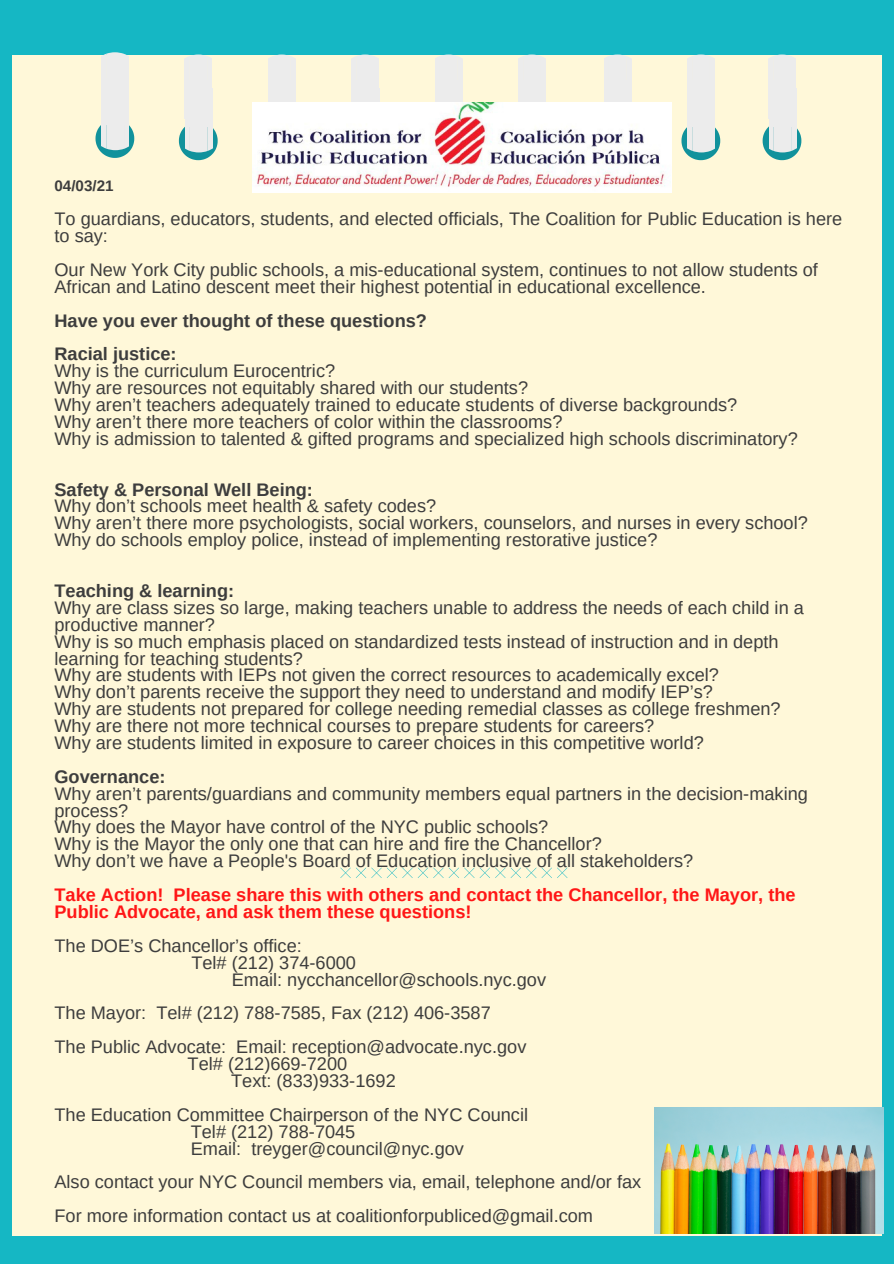
<style>
.page{position:relative;width:894px;height:1264px;background:#fff}
.page>*{position:absolute;margin:0;border:0;box-sizing:border-box;transform-origin:0 0}
.t1{font:18.15px/17px "Arimo";color:#3d3d3d}
.t2{font:700 18.15px/17px "Arimo";color:#ff1616}
.t3{font:700 18.15px "Arimo";color:#3d3d3d}
.t4{font:700 15.15px "Arimo";color:#3d3d3d}
</style>
<div class="page">
<div style="left:0;top:0;width:893px;height:1263px;background:#15b7c4"></div>
<div style="left:13px;top:55px;width:868px;height:1180px;background:#fff8d9"></div>
<svg style="left:340px;top:867px;width:227px;height:11px"></svg>
<div style="left:102px;top:93px;width:27px;height:31px;background:#ececec"></div>
<svg style="left:95px;top:119px;width:39px;height:39px"></svg>
<div style="left:102px;top:86px;width:27px;height:7px;background:#ececec"></div>
<div style="left:101px;top:78px;width:27px;height:31px;background:#ececec"></div>
<svg style="left:101px;top:52px;width:27px;height:26px"></svg>
<div style="left:101px;top:109px;width:27px;height:7px;background:#ececec"></div>
<div style="left:185px;top:95px;width:27px;height:31px;background:#ececec"></div>
<svg style="left:179px;top:121px;width:38px;height:39px"></svg>
<div style="left:185px;top:80px;width:27px;height:31px;background:#ececec"></div>
<svg style="left:185px;top:55px;width:27px;height:25px"></svg>
<div style="left:268px;top:80px;width:27px;height:31px;background:#ececec"></div>
<svg style="left:268px;top:55px;width:27px;height:25px"></svg>
<div style="left:352px;top:95px;width:27px;height:31px;background:#ececec"></div>
<div style="left:352px;top:88px;width:27px;height:8px;background:#ececec"></div>
<div style="left:351px;top:80px;width:27px;height:31px;background:#ececec"></div>
<svg style="left:351px;top:55px;width:27px;height:25px"></svg>
<div style="left:435px;top:80px;width:27px;height:31px;background:#ececec"></div>
<svg style="left:435px;top:55px;width:27px;height:25px"></svg>
<div style="left:518px;top:80px;width:27px;height:31px;background:#ececec"></div>
<svg style="left:518px;top:55px;width:27px;height:25px"></svg>
<div style="left:604px;top:80px;width:27px;height:31px;background:#ececec"></div>
<svg style="left:604px;top:55px;width:27px;height:25px"></svg>
<div style="left:687px;top:95px;width:27px;height:31px;background:#ececec"></div>
<svg style="left:681px;top:121px;width:39px;height:39px"></svg>
<div style="left:687px;top:80px;width:27px;height:31px;background:#ececec"></div>
<svg style="left:687px;top:55px;width:27px;height:25px"></svg>
<div style="left:768px;top:95px;width:27px;height:31px;background:#ececec"></div>
<svg style="left:762px;top:121px;width:39px;height:39px"></svg>
<div style="left:768px;top:80px;width:27px;height:31px;background:#ececec"></div>
<svg style="left:768px;top:55px;width:27px;height:25px"></svg>
<img style="left:252px;top:103px;width:419px;height:90px">
<img style="left:654px;top:1107px;width:229px;height:126px">
<p class="t4" style="left:54px;top:178px;width:61px">04/03/21</p>
<p class="t1" style="left:54px;top:210px;width:789px">To guardians, educators, students, and elected officials, The Coalition for Public Education is here to say:</p>
<p class="t1" style="left:54px;top:261px;width:764px">Our New York City public schools, a mis-educational system, continues to not allow students of<br>African and Latino descent meet their highest potential in educational excellence.</p>
<p class="t3" style="left:54px;top:310px;width:374px">Have you ever thought of these questions?</p>
<p class="t3" style="left:54px;top:344px;width:124px">Racial justice:</p>
<p class="t1" style="left:54px;top:362px;width:282px">Why is the curriculum Eurocentric?</p>
<p class="t1" style="left:54px;top:379px;width:475px">Why are resources not equitably shared with our students?</p>
<p class="t1" style="left:54px;top:396px;width:684px">Why aren’t teachers adequately trained to educate students of diverse backgrounds?</p>
<p class="t1" style="left:54px;top:413px;width:509px">Why aren’t there more teachers of color within the classrooms?</p>
<p class="t1" style="left:54px;top:430px;width:744px">Why is admission to talented &amp; gifted programs and specialized high schools discriminatory?</p>
<p class="t3" style="left:54px;top:479px;width:260px">Safety &amp; Personal Well Being:</p>
<p class="t1" style="left:54px;top:497px;width:383px">Why don’t schools meet health &amp; safety codes?</p>
<p class="t1" style="left:54px;top:514px;width:754px">Why aren’t there more psychologists, social workers, counselors, and nurses in every school?</p>
<p class="t1" style="left:54px;top:531px;width:604px">Why do schools employ police, instead of implementing restorative justice?</p>
<p class="t3" style="left:54px;top:580px;width:181px">Teaching &amp; learning:</p>
<p class="t1" style="left:54px;top:599px;width:750px">Why are class sizes so large, making teachers unable to address the needs of each child in a productive manner?</p>
<p class="t1" style="left:54px;top:633px;width:725px">Why is so much emphasis placed on standardized tests instead of instruction and in depth learning for teaching students?</p>
<p class="t1" style="left:54px;top:666px;width:666px">Why are students with IEPs not given the correct resources to academically excel?</p>
<p class="t1" style="left:54px;top:683px;width:660px">Why don’t parents receive the support they need to understand and modify IEP’s?</p>
<p class="t1" style="left:54px;top:700px;width:727px">Why are students not prepared for college needing remedial classes as college freshmen?</p>
<p class="t1" style="left:54px;top:717px;width:601px">Why are there not more technical courses to prepare students for careers?</p>
<p class="t1" style="left:54px;top:734px;width:650px">Why are students limited in exposure to career choices in this competitive world?</p>
<p class="t3" style="left:54px;top:766px;width:112px">Governance:</p>
<p class="t1" style="left:54px;top:785px;width:754px">Why aren’t parents/guardians and community members equal partners in the decision-making process?</p>
<p class="t1" style="left:54px;top:818px;width:495px">Why does the Mayor have control of the NYC public schools?</p>
<p class="t1" style="left:54px;top:835px;width:548px">Why is the Mayor the only one that can hire and fire the Chancellor?</p>
<p class="t1" style="left:54px;top:852px;width:640px">Why don’t we have a People's Board of Education inclusive of all stakeholders?</p>
<p class="t2" style="left:54px;top:886px;width:742px">Take Action! Please share this with others and contact the Chancellor, the Mayor, the<br>Public Advocate, and ask them these questions!</p>
<p class="t1" style="left:54px;top:937px;width:249px">The DOE’s Chancellor’s office:</p>
<p class="t1" style="left:191px;top:953px;width:166px">Tel# (212) 374-6000</p>
<p class="t1" style="left:232px;top:970px;width:316px">Email: nycchancellor@schools.nyc.gov</p>
<p class="t1" style="left:54px;top:1004px;width:437px">The Mayor: Tel# (212) 788-7585, Fax (212) 406-3587</p>
<p class="t1" style="left:54px;top:1038px;width:473px">The Public Advocate: Email: reception@advocate.nyc.gov</p>
<p class="t1" style="left:187px;top:1055px;width:161px">Tel# (212)669-7200</p>
<p class="t1" style="left:231px;top:1072px;width:166px">Text: (833)933-1692</p>
<p class="t1" style="left:54px;top:1105px;width:475px">The Education Committee Chairperson of the NYC Council</p>
<p class="t1" style="left:191px;top:1122px;width:166px">Tel# (212) 788-7045</p>
<p class="t1" style="left:191px;top:1139px;width:274px">Email: treyger@council@nyc.gov</p>
<p class="t1" style="left:54px;top:1173px;width:588px">Also contact your NYC Council members via, email, telephone and/or fax</p>
<p class="t1" style="left:54px;top:1207px;width:540px">For more information contact us at coalitionforpubliced@gmail.com</p>
</div>
